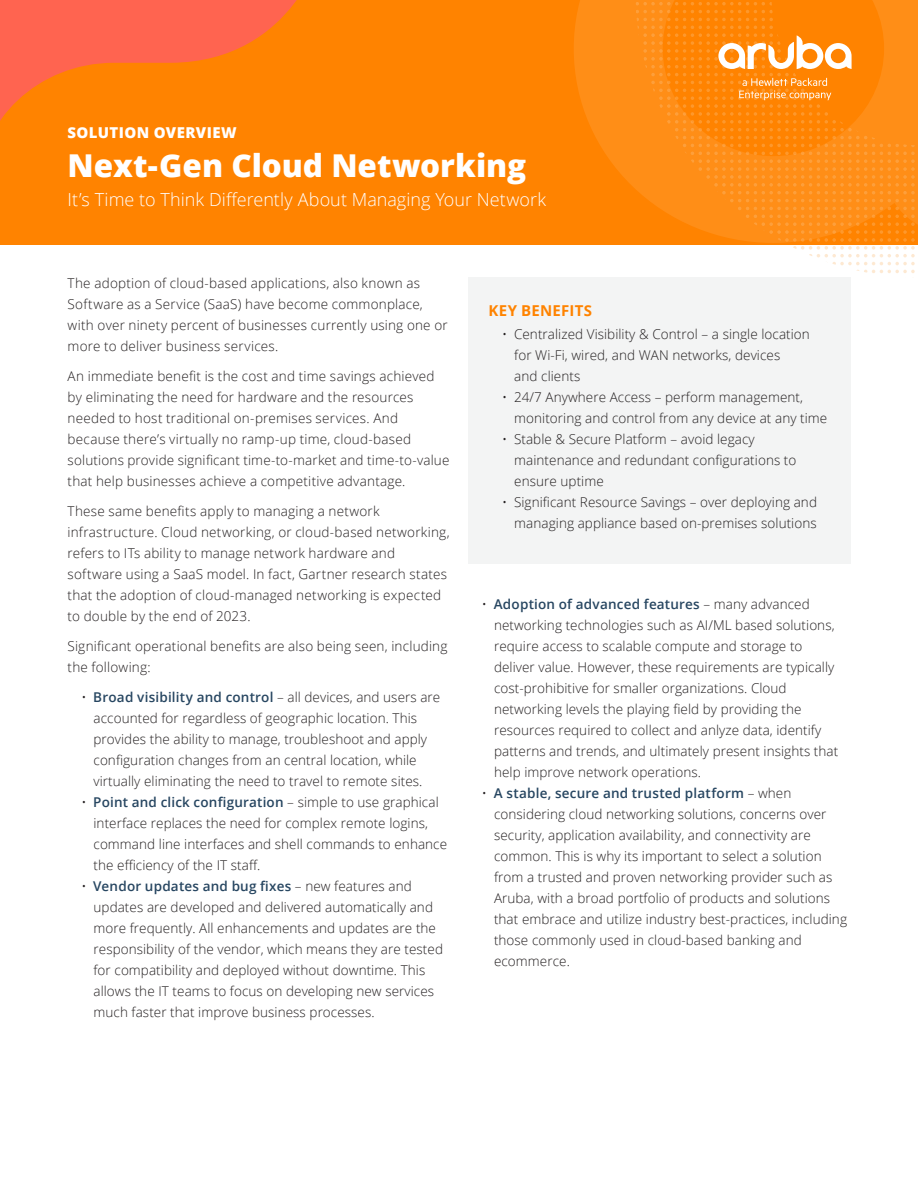
<style>
.page{position:relative;width:918px;height:1188px;background:#fff}
.page>*{position:absolute;margin:0;border:0;box-sizing:border-box;transform-origin:0 0}
.Title__Head_21_23_Wh{font:800 31.5px "Open Sans";color:#fff}
.Title__Subhead_12_15{font:300 18px "Open Sans";color:#fff}
.t1{font:800 15px "Open Sans";letter-spacing:.025em;color:#fff}
.Body__Head_10_14_Bol{font:700 15px "Open Sans";letter-spacing:.02em;color:#ff8300}
.Body__Text_9_14_Ligh{font:300 13.5px/21px "Open Sans";letter-spacing:.005em;color:#231f20}
.s1{font-weight:600;color:#274661}
</style>
<div class="page">
<div style="left:0;top:0;width:918px;height:244px;background:#ff8300"></div>
<svg style="left:574px;top:0;width:344px;height:225px;fill:#ff8e17"></svg>
<svg style="left:0;top:0;width:297px;height:121px"></svg>
<svg style="left:636px;top:2px;width:279px;height:271px"></svg>
<div style="left:468px;top:277px;width:383px;height:287px;background:#f3f4f4"></div>
<p class="t1" style="left:67px;top:121px;width:171px">SOLUTION OVERVIEW</p>
<p class="Title__Head_21_23_Wh" style="left:68px;top:141px;width:460px">Next-Gen Cloud Networking</p>
<p class="Title__Subhead_12_15" style="left:68px;top:187px;width:480px">It’s Time to Think Differently About Managing Your Network</p>
<p class="Body__Text_9_14_Ligh" style="left:68px;top:272px;width:382px">The adoption of cloud-based applications, also known as Software as a Service (SaaS) have become commonplace, with over ninety percent of businesses currently using one or more to deliver business services.</p>
<p class="Body__Text_9_14_Ligh" style="left:68px;top:365px;width:383px">An immediate benefit is the cost and time savings achieved by eliminating the need for hardware and the resources needed to host traditional on-premises services. And because there’s virtually no ramp-up time, cloud-based solutions provide significant time-to-market and time-to-value that help businesses achieve a competitive advantage.</p>
<p class="Body__Text_9_14_Ligh" style="left:68px;top:500px;width:384px">These same benefits apply to managing a network infrastructure. Cloud networking, or cloud-based networking, refers to ITs ability to manage network hardware and software using a SaaS model. In fact, Gartner research states that the adoption of cloud-managed networking is expected to double by the end of 2023.</p>
<p class="Body__Text_9_14_Ligh" style="left:68px;top:635px;width:381px">Significant operational benefits are also being seen, including the following:</p>
<p class="Body__Text_9_14_Ligh" style="left:94px;top:686px;width:348px;text-indent:-12px">• <span class="s1">Broad visibility and control</span> – all devices, and users are accounted for regardless of geographic location. This provides the ability to manage, troubleshoot and apply configuration changes from an central location, while virtually eliminating the need to travel to remote sites.</p>
<p class="Body__Text_9_14_Ligh" style="left:94px;top:791px;width:355px;text-indent:-12px">• <span class="s1">Point and click configuration</span> – simple to use graphical interface replaces the need for complex remote logins, command line interfaces and shell commands to enhance the efficiency of the IT staff.</p>
<p class="Body__Text_9_14_Ligh" style="left:94px;top:875px;width:351px;text-indent:-12px">• <span class="s1">Vendor updates and bug fixes</span> – new features and updates are developed and delivered automatically and more frequently. All enhancements and updates are the responsibility of the vendor, which means they are tested for compatibility and deployed without downtime. This allows the IT teams to focus on developing new services much faster that improve business processes.</p>
<p class="Body__Head_10_14_Bol" style="left:488px;top:300px;width:105px">KEY BENEFITS</p>
<p class="Body__Text_9_14_Ligh" style="left:514px;top:323px;width:297px;text-indent:-12px">• Centralized Visibility &amp; Control – a single location for Wi-Fi, wired, and WAN networks, devices<br>and clients</p>
<p class="Body__Text_9_14_Ligh" style="left:514px;top:386px;width:315px;text-indent:-12px">• 24/7 Anywhere Access – perform management, monitoring and control from any device at any time</p>
<p class="Body__Text_9_14_Ligh" style="left:514px;top:428px;width:284px;text-indent:-12px">• Stable &amp; Secure Platform – avoid legacy maintenance and redundant configurations to ensure uptime</p>
<p class="Body__Text_9_14_Ligh" style="left:502px;top:491px;width:316px;text-align:right">• Significant Resource Savings – over deploying and managing appliance based on-premises solutions</p>
<p class="Body__Text_9_14_Ligh" style="left:494px;top:593px;width:346px;text-indent:-12px">• <span class="s1">Adoption of advanced features</span> – many advanced networking technologies such as AI/ML based solutions, require access to scalable compute and storage to deliver value. However, these requirements are typically cost-prohibitive for smaller organizations. Cloud networking levels the playing field by providing the resources required to collect and anlyze data, identify patterns and trends, and ultimately present insights that help improve network operations.</p>
<p class="Body__Text_9_14_Ligh" style="left:494px;top:782px;width:355px;text-indent:-12px">• <span class="s1">A stable, secure and trusted platform</span> – when considering cloud networking solutions, concerns over security, application availability, and connectivity are common. This is why its important to select a solution from a trusted and proven networking provider such as Aruba, with a broad portfolio of products and solutions that embrace and utilize industry best-practices, including those commonly used in cloud-based banking and ecommerce.</p>
</div>
